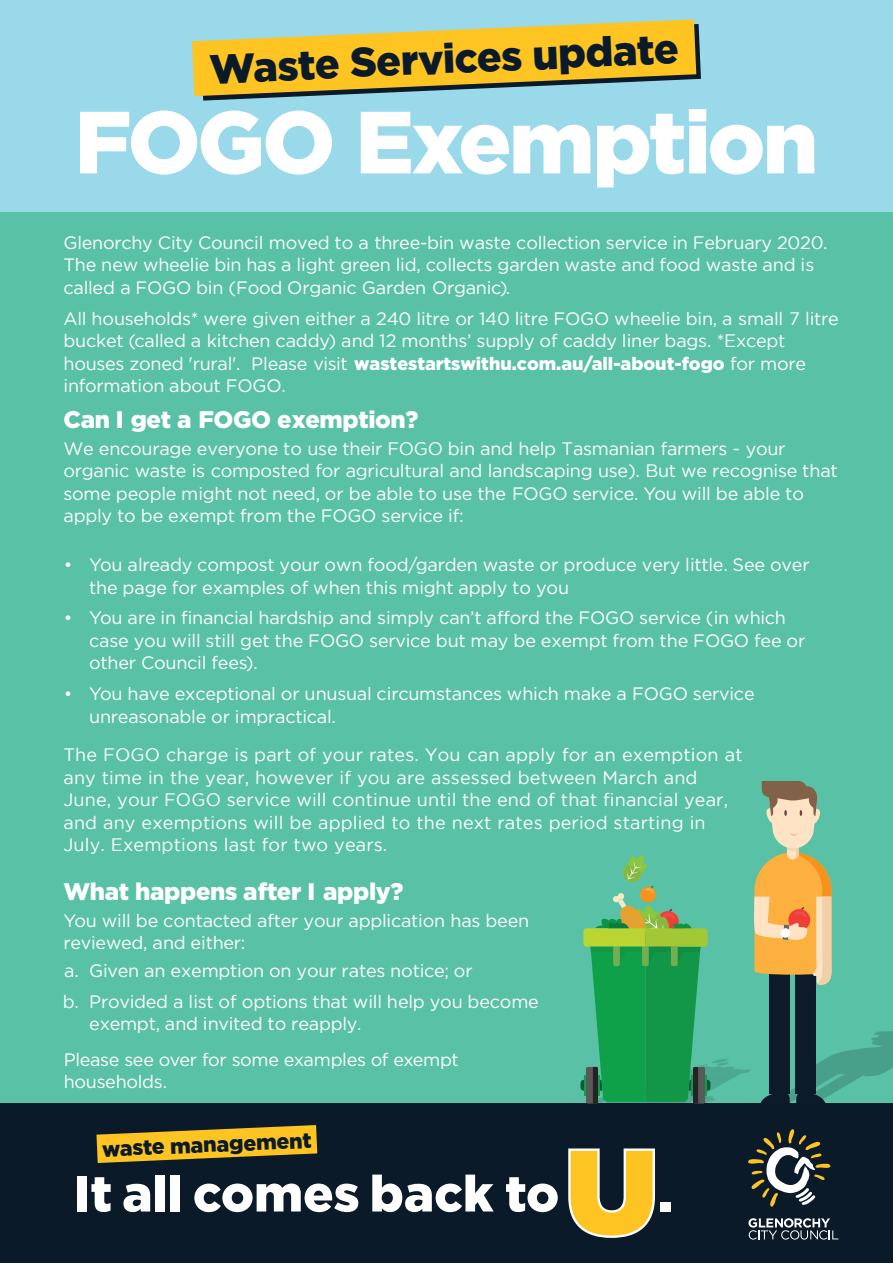
<style>
.page{position:relative;width:893px;height:1263px;background:#fff}
.page>*{position:absolute;margin:0;border:0;box-sizing:border-box;transform-origin:0 0}
.Heading{font:900 87.9px "Gotham";letter-spacing:-.03em;color:#fff}
.t1{font:900 41.25px "Gotham";color:#0a1a29}
.Copy{font:900 24px "Gotham";letter-spacing:-.015em;color:#fff}
.t2{font:900 21.3px "Gotham";color:#0a1a29}
.Copy-2{font:18px/22.5px "Gotham";letter-spacing:-.015em;color:#fff}
.Copy-3{font:18px/22.5px "Gotham";letter-spacing:.01em;color:#fff}
.s1{font-weight:900}
</style>
<div class="page">
<div style="left:0;top:0;width:893px;height:213px;background:#9ad9ea"></div>
<div style="left:0;top:213px;width:893px;height:1050px;background:#59c1a5"></div>
<div style="left:0;top:1104px;width:893px;height:159px;background:#0a1a29"></div>
<svg style="left:192px;top:19px;width:509px;height:82px"></svg>
<svg style="left:580px;top:781px;width:313px;height:322px"></svg>
<svg style="left:748px;top:1129px;width:82px;height:78px"></svg>
<svg style="left:748px;top:1218px;width:90px;height:21px"></svg>
<div style="left:77px;top:1176px;width:10px;height:35px;background:#fff"></div>
<svg style="left:91px;top:1177px;width:20px;height:35px"></svg>
<svg style="left:123px;top:1184px;width:27px;height:28px"></svg>
<div style="left:155px;top:1174px;width:10px;height:37px;background:#fff"></div>
<div style="left:170px;top:1174px;width:10px;height:37px;background:#fff"></div>
<svg style="left:194px;top:1183px;width:164px;height:29px"></svg>
<svg style="left:372px;top:1174px;width:122px;height:38px"></svg>
<svg style="left:506px;top:1177px;width:52px;height:35px"></svg>
<div style="left:661px;top:1201px;width:10px;height:10px;background:#fff"></div>
<svg style="left:568px;top:1148px;width:87px;height:90px"></svg>
<svg style="left:96px;top:1125px;width:221px;height:38px"></svg>
<p class="t1" style="left:208px;top:47px;width:471px;rotate:-3deg">Waste Services update</p>
<p class="Heading" style="left:75px;top:91px;width:745px">FOGO Exemption</p>
<p class="Copy-2" style="left:64px;top:231px;width:766px">Glenorchy City Council moved to a three-bin waste collection service in February 2020.<br>The new wheelie bin has a light green lid, collects garden waste and food waste and is called a FOGO bin (Food Organic Garden Organic).</p>
<p class="Copy-2" style="left:64px;top:307px;width:777px">All households* were given either a 240 litre or 140 litre FOGO wheelie bin, a small 7 litre bucket (called a kitchen caddy) and 12 months’ supply of caddy liner bags. *Except houses zoned 'rural'. Please visit <span class="s1">wastestartswithu.com.au/all-about-fogo</span> for more information about FOGO.</p>
<p class="Copy" style="left:64px;top:406px;width:356px">Can I get a FOGO exemption?</p>
<p class="Copy-2" style="left:64px;top:437px;width:776px">We encourage everyone to use their FOGO bin and help Tasmanian farmers - your organic waste is composted for agricultural and landscaping use). But we recognise that some people might not need, or be able to use the FOGO service. You will be able to apply to be exempt from the FOGO service if:</p>
<p class="Copy-2" style="left:89px;top:553px;width:722px;text-indent:-26px">• You already compost your own food/garden waste or produce very little. See over the page for examples of when this might apply to you</p>
<p class="Copy-2" style="left:89px;top:606px;width:718px;text-indent:-26px">• You are in financial hardship and simply can’t afford the FOGO service (in which case you will still get the FOGO service but may be exempt from the FOGO fee or other Council fees).</p>
<p class="Copy-2" style="left:89px;top:682px;width:667px;text-indent:-26px">• You have exceptional or unusual circumstances which make a FOGO service unreasonable or impractical.</p>
<p class="Copy-3" style="left:63px;top:743px;width:681px">The FOGO charge is part of your rates. You can apply for an exemption at any time in the year, however if you are assessed between March and June, your FOGO service will continue until the end of that financial year, and any exemptions will be applied to the next rates period starting in July. Exemptions last for two years.</p>
<p class="Copy" style="left:63px;top:878px;width:342px">What happens after I apply?</p>
<p class="Copy-2" style="left:63px;top:909px;width:467px">You will be contacted after your application has been reviewed, and either:</p>
<p class="Copy-2" style="left:63px;top:955px;width:478px;line-height:30.9px">a. Given an exemption on your rates notice; or<br>b. Provided a list of options that will help you become</p>
<p class="Copy-2" style="left:89px;top:1012px;width:274px">exempt, and invited to reapply.</p>
<p class="Copy-2" style="left:64px;top:1048px;width:397px">Please see over for some examples of exempt households.</p>
<p class="t2" style="left:101px;top:1138px;width:211px;rotate:-3deg">waste management</p>
</div>
